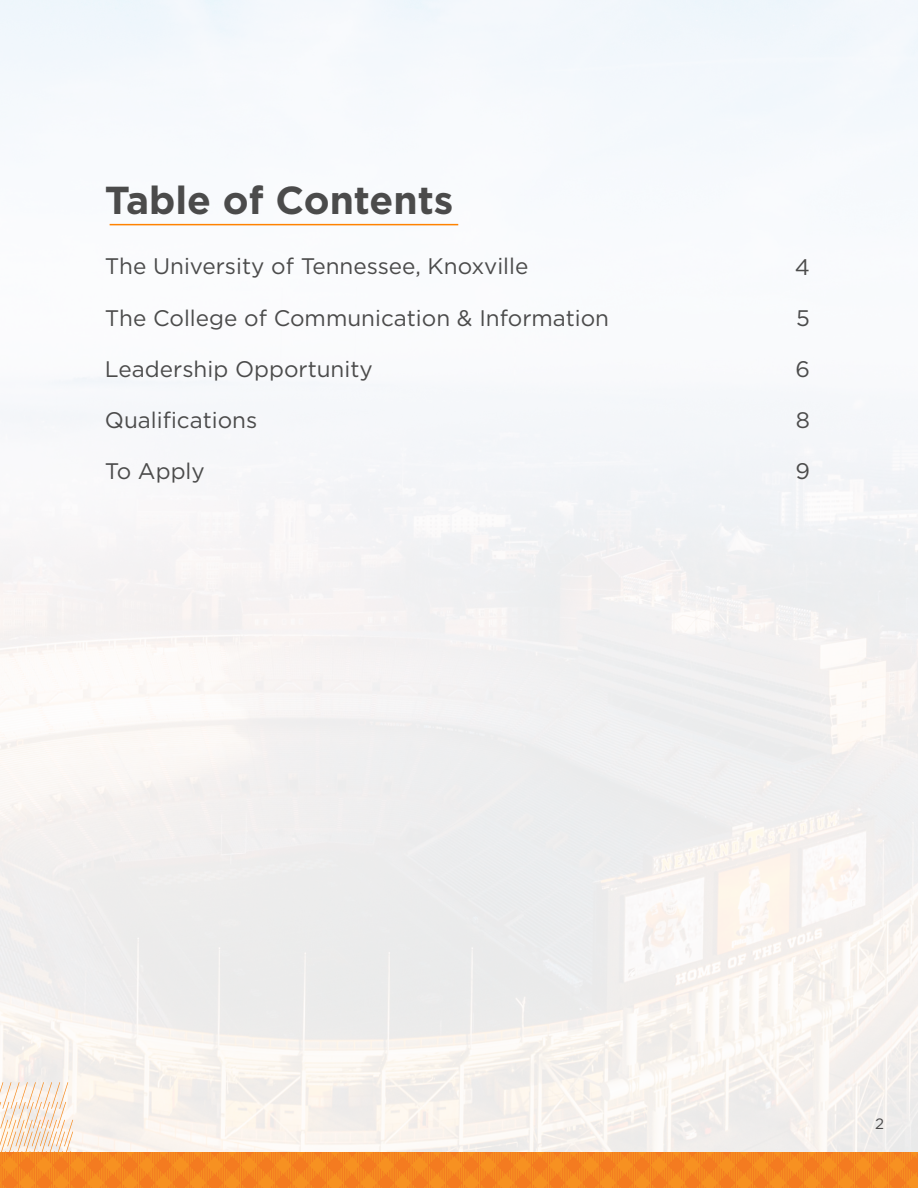
<style>
.page{position:relative;width:918px;height:1188px;background:#fff}
.page>*{position:absolute;margin:0;border:0;box-sizing:border-box;transform-origin:0 0}
.t1{font:700 39px "Gotham";color:#4b4b4b}
.t2{font:22.5px "Gotham";color:#4b4b4b}
.t3{font:15px "Gotham";color:#4b4b4b}
</style>
<div class="page">
<svg style="left:0;top:1082px;width:73px;height:70px"></svg>
<img style="left:0;top:1152px;width:54px;height:36px">
<img style="left:765px;top:1152px;width:40px;height:36px">
<img style="left:684px;top:1152px;width:81px;height:36px">
<img style="left:805px;top:1152px;width:68px;height:36px">
<img style="left:355px;top:1152px;width:41px;height:36px">
<img style="left:274px;top:1152px;width:81px;height:36px">
<img style="left:396px;top:1152px;width:68px;height:36px">
<img style="left:150px;top:1152px;width:41px;height:36px">
<img style="left:54px;top:1152px;width:96px;height:36px">
<img style="left:191px;top:1152px;width:83px;height:36px">
<img style="left:873px;top:1152px;width:45px;height:36px">
<img style="left:560px;top:1152px;width:41px;height:36px">
<img style="left:464px;top:1152px;width:96px;height:36px">
<img style="left:601px;top:1152px;width:83px;height:36px">
<hr style="left:110px;top:224px;width:348px;height:1px;background:#ff8200">
<h1 class="t1" style="left:105px;top:174px;width:350px">Table of Contents</h1>
<p class="t2" style="left:105px;top:252px;width:425px">The University of Tennessee, Knoxville</p>
<p class="t2" style="left:105px;top:303px;width:506px">The College of Communication &amp; Information</p>
<p class="t2" style="left:105px;top:354px;width:269px">Leadership Opportunity</p>
<p class="t2" style="left:105px;top:405px;width:154px">Qualifications</p>
<p class="t2" style="left:105px;top:456px;width:101px">To Apply</p>
<p class="t2" style="left:795px;top:252px;width:17px">4</p>
<p class="t2" style="left:796px;top:303px;width:15px">5</p>
<p class="t2" style="left:795px;top:354px;width:16px">6</p>
<p class="t2" style="left:796px;top:405px;width:16px">8</p>
<p class="t2" style="left:795px;top:456px;width:16px">9</p>
<p class="t3" style="left:875px;top:1115px;width:10px">2</p>
</div>
